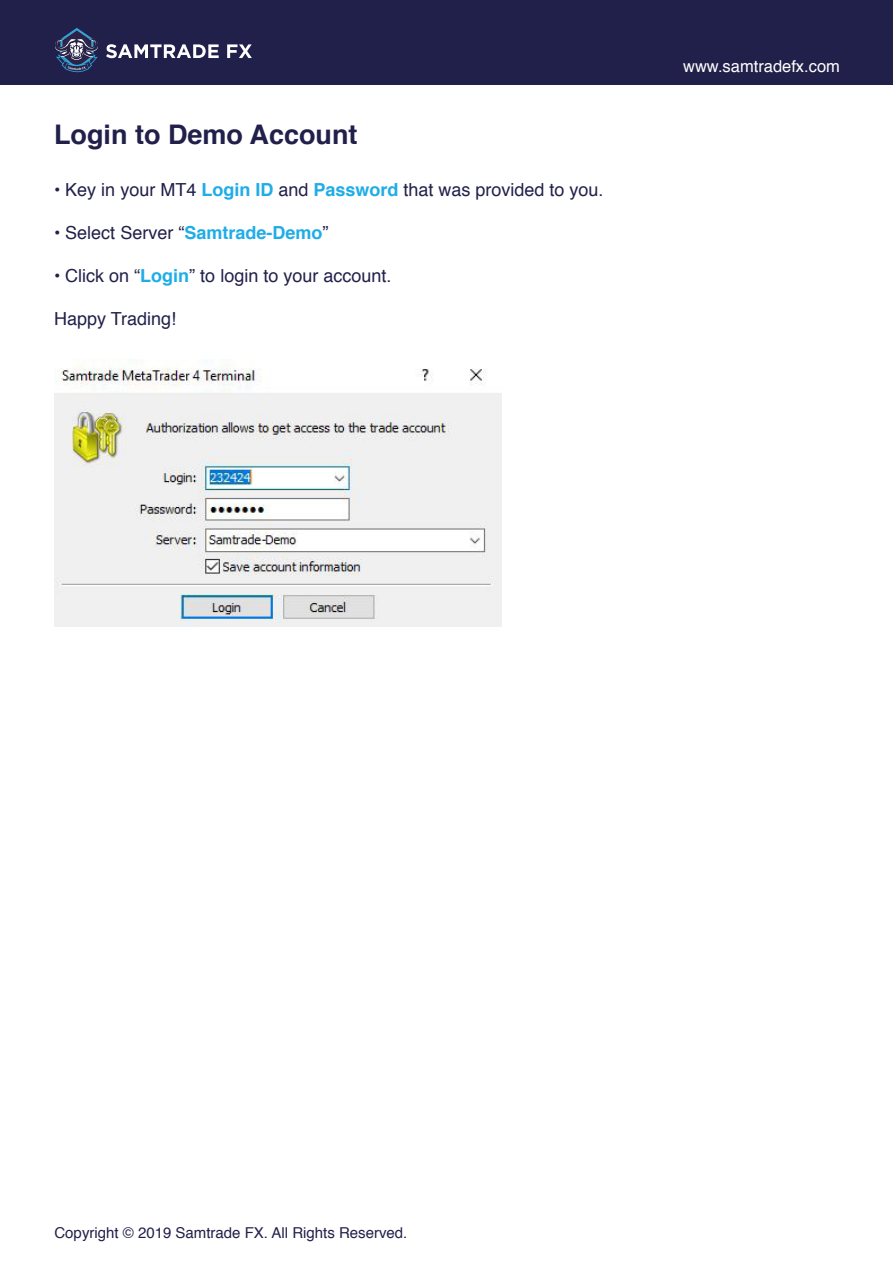
<style>
.page{position:relative;width:893px;height:1263px;background:#fff}
.page>*{position:absolute;margin:0;border:0;box-sizing:border-box;transform-origin:0 0}
.t1{font:700 27px "Helvetica";color:#21204a}
.t2{font:18px "Helvetica";color:#21204a}
.t3{font:16.5px "Helvetica";color:#fff}
.t4{font:15px "Helvetica";color:#21204a}
.s1{font-weight:700;color:#1fade7}
</style>
<div class="page">
<div style="left:0;top:0;width:893px;height:85px;background:#21204a"></div>
<svg style="left:55px;top:28px;width:43px;height:45px"></svg>
<svg style="left:106px;top:44px;width:113px;height:14px"></svg>
<svg style="left:227px;top:44px;width:25px;height:14px"></svg>
<img style="left:55px;top:359px;width:447px;height:267px">
<h1 class="t1" style="left:54px;top:112px;width:305px">Login to Demo Account</h1>
<p class="t2" style="left:54px;top:175px;width:551px">• Key in your MT4 <span class="s1">Login ID</span> and <span class="s1">Password</span> that was provided to you.</p>
<p class="t2" style="left:54px;top:219px;width:276px">• Select Server “<span class="s1">Samtrade-Demo</span>”</p>
<p class="t2" style="left:54px;top:262px;width:339px">• Click on “<span class="s1">Login</span>” to login to your account.</p>
<p class="t2" style="left:54px;top:305px;width:124px">Happy Trading!</p>
<p class="t3" style="left:683px;top:54px;width:158px">www.samtradefx.com</p>
<p class="t4" style="left:54px;top:1221px;width:354px">Copyright © 2019 Samtrade FX. All Rights Reserved.</p>
</div>
